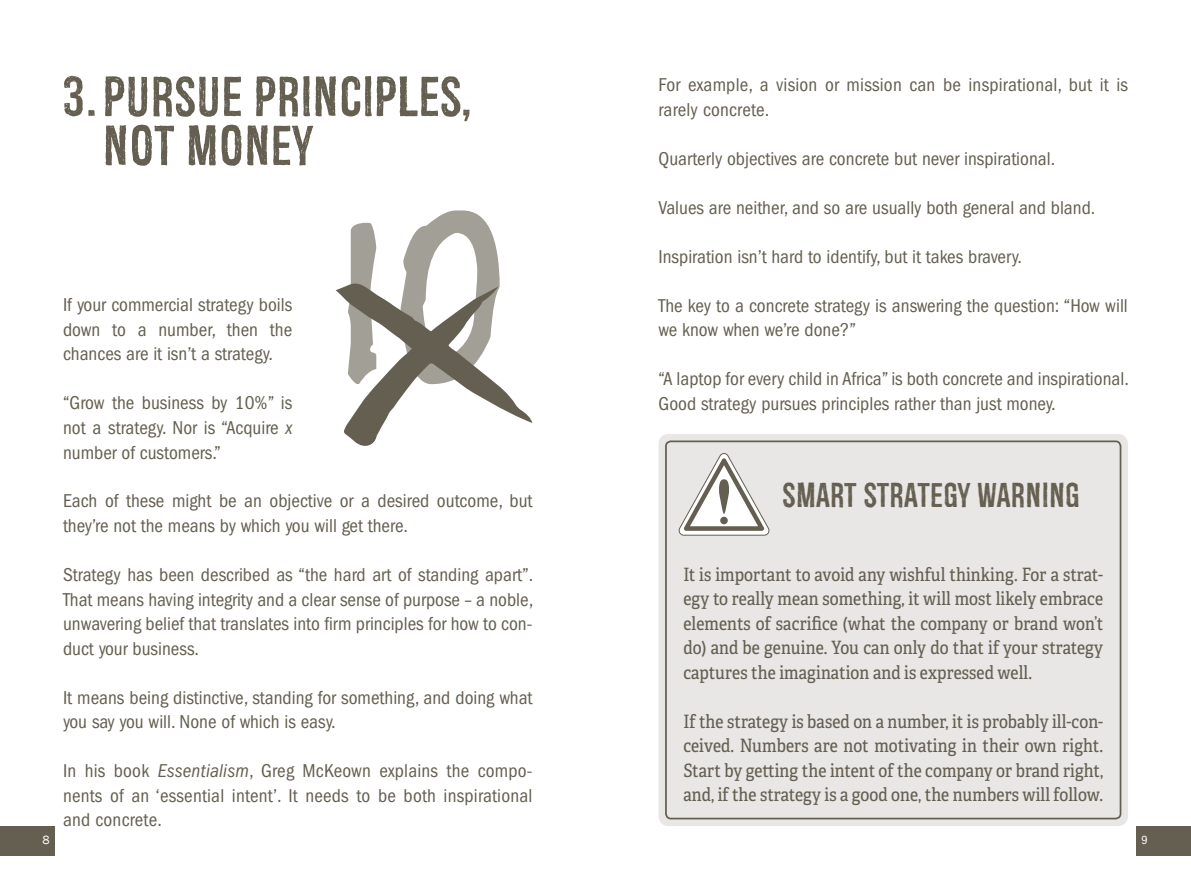
<style>
.page{position:relative;width:1191px;height:893px;background:#fff}
.page>*{position:absolute;margin:0;border:0;box-sizing:border-box;transform-origin:0 0}
.t1{font:258.47px "CATASTROPHIC";color:#a29f97}
.t2{font:54.25px/49px "Redgar";letter-spacing:.01em;color:#645f51}
.t3{font:33.25px "Redgar";letter-spacing:.01em;color:#645f51}
.t4{font:condensed 19.25px/24.5px "ITC Franklin Gothic Std";color:#645f51}
.t5{font:18.38px/24.5px "Adelle Condensed";letter-spacing:.005em;color:#645f51;text-align:justify}
.t6{font:12.25px "Franklin Gothic";color:#fff}
.t7{font:condensed 12.25px "ITC Franklin Gothic Std";color:#fff}
.s1{font-style:italic}
</style>
<div class="page">
<div style="left:1136px;top:826px;width:55px;height:30px;background:#645f51"></div>
<div style="left:0;top:826px;width:55px;height:30px;background:#645f51"></div>
<div style="left:658px;top:434px;width:470px;height:392px;background:#e8e7e5;border-radius:10px"></div>
<svg style="left:678px;top:453px;width:91px;height:83px"></svg>
<div style="left:665px;top:440px;width:456px;height:379px;border:2px solid #645f51;border-radius:5px"></div>
<svg style="left:336px;top:283px;width:196px;height:163px"></svg>
<h2 class="t2" style="left:103px;top:73px;width:371px;text-indent:-40px">3.PURSUE PRINCIPLES,<br>NOT MONEY</h2>
<h1 class="t1" style="left:321px;top:121px;width:206px">10</h1>
<p class="t4" style="left:63px;top:293px;width:231px;text-align:justify">If your commercial strategy boils down to a number, then the chances are it isn’t a strategy.</p>
<p class="t4" style="left:63px;top:391px;width:231px;text-align:justify">“Grow the business by 10%” is not a strategy. Nor is “Acquire <span class="s1">x </span>number of customers.”</p>
<p class="t4" style="left:63px;top:489px;width:471px">Each of these might be an objective or a desired outcome, but they’re not the means by which you will get there.</p>
<p class="t4" style="left:63px;top:563px;width:472px;text-align:justify">Strategy has been described as “the hard art of standing apart”.<br>That means having integrity and a clear sense of purpose – a noble, unwavering belief that translates into firm principles for how to con&shy;duct your business.</p>
<p class="t4" style="left:63px;top:685px;width:471px">It means being distinctive, standing for something, and doing what you say you will. None of which is easy.</p>
<p class="t4" style="left:63px;top:759px;width:471px;text-align:justify">In his book <span class="s1">Essentialism</span>, Greg McKeown explains the compo&shy;nents of an ‘essential intent’. It needs to be both inspirational and concrete.</p>
<p class="t4" style="left:658px;top:73px;width:471px">For example, a vision or mission can be inspirational, but it is rarely concrete.</p>
<p class="t4" style="left:658px;top:146px;width:398px">Quarterly objectives are concrete but never inspirational.</p>
<p class="t4" style="left:658px;top:195px;width:438px">Values are neither, and so are usually both general and bland.</p>
<p class="t4" style="left:658px;top:244px;width:365px">Inspiration isn’t hard to identify, but it takes bravery.</p>
<p class="t4" style="left:658px;top:293px;width:471px">The key to a concrete strategy is answering the question: “How will we know when we’re done?”</p>
<p class="t4" style="left:658px;top:367px;width:472px">“A laptop for every child in Africa” is both concrete and inspirational.<br>Good strategy pursues principles rather than just money.</p>
<h3 class="t3" style="left:782px;top:477px;width:298px">SMART STRATEGY WARNING</h3>
<p class="t5" style="left:683px;top:562px;width:421px">It is important to avoid any wishful thinking. For a strat&shy;egy to really mean something, it will most likely embrace elements of sacrifice (what the company or brand won’t do) and be genuine. You can only do that if your strategy captures the imagination and is expressed well.</p>
<p class="t5" style="left:683px;top:709px;width:421px">If the strategy is based on a number, it is probably ill-con&shy;ceived. Numbers are not motivating in their own right.<br>Start by getting the intent of the company or brand right, and, if the strategy is a good one, the numbers will follow.</p>
<p class="t6" style="left:42px;top:832px;width:9px">8</p>
<p class="t7" style="left:1141px;top:833px;width:8px">9</p>
</div>
